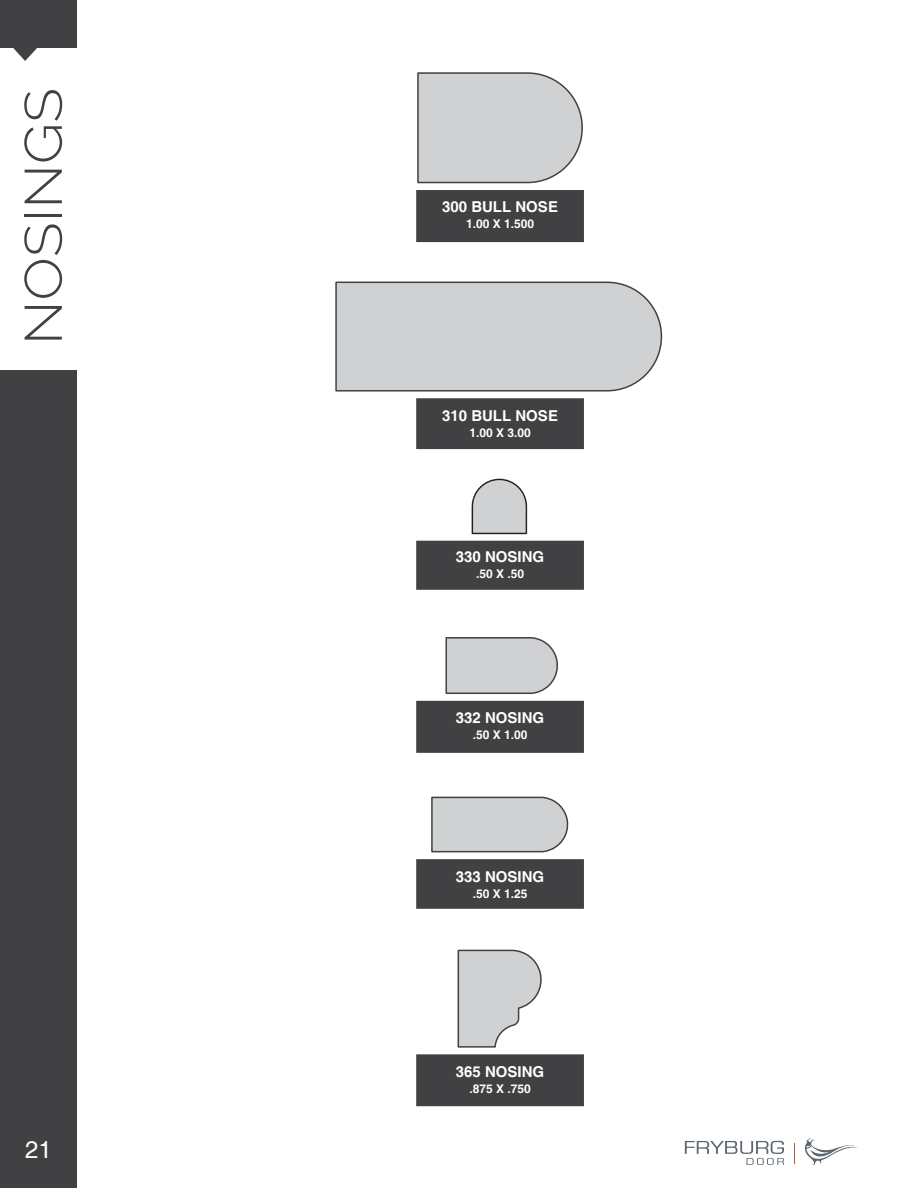
<style>
.page{position:relative;width:918px;height:1188px;background:#fff}
.page>*{position:absolute;margin:0;border:0;box-sizing:border-box;transform-origin:0 0}
.t1{font:300 52.65px "Raleway";color:#414042;scale:1.09 1}
.t2{font:24px "Helvetica";color:#fff}
.t3{font:700 15px "Helvetica";color:#fff}
.t4{font:700 12px "Helvetica";color:#fff}
</style>
<div class="page">
<div style="left:416px;top:190px;width:168px;height:52px;background:#414042"></div>
<div style="left:416px;top:398px;width:168px;height:51px;background:#414042"></div>
<div style="left:416px;top:701px;width:168px;height:52px;background:#414042"></div>
<div style="left:416px;top:859px;width:168px;height:50px;background:#414042"></div>
<div style="left:416px;top:1054px;width:168px;height:52px;background:#414042"></div>
<svg style="left:685px;top:1141px;width:99px;height:24px"></svg>
<svg style="left:794px;top:1143px;width:1px;height:20px"></svg>
<svg style="left:804px;top:1138px;width:55px;height:27px"></svg>
<div style="left:0;top:0;width:77px;height:48px;background:#414042"></div>
<div style="left:0;top:370px;width:77px;height:818px;background:#414042"></div>
<svg style="left:13px;top:48px;width:24px;height:13px"></svg>
<svg style="left:417px;top:72px;width:166px;height:112px;background:#cdcecf"></svg>
<svg style="left:335px;top:281px;width:328px;height:111px;background:#cccecf"></svg>
<svg style="left:445px;top:637px;width:113px;height:57px;background:#c7c9ca"></svg>
<svg style="left:431px;top:796px;width:138px;height:57px;background:#c8cacb"></svg>
<svg style="left:457px;top:949px;width:85px;height:99px"></svg>
<div style="left:416px;top:541px;width:168px;height:49px;background:#414042"></div>
<svg style="left:472px;top:479px;width:55px;height:55px;background:#c5c6c7"></svg>
<h1 class="t1" style="left:13px;top:345px;width:237px;rotate:-90deg">NOSINGS</h1>
<h2 class="t2" style="left:25px;top:1136px;width:28px">21</h2>
<p class="t3" style="left:442px;top:197px;width:117px">300 BULL NOSE</p>
<p class="t4" style="left:466px;top:217px;width:70px">1.00 X 1.500</p>
<p class="t3" style="left:442px;top:406px;width:117px">310 BULL NOSE</p>
<p class="t4" style="left:469px;top:425px;width:63px">1.00 X 3.00</p>
<p class="t3" style="left:456px;top:547px;width:90px">330 NOSING</p>
<p class="t4" style="left:476px;top:567px;width:50px">.50 X .50</p>
<p class="t3" style="left:456px;top:708px;width:90px">332 NOSING</p>
<p class="t4" style="left:473px;top:727px;width:56px">.50 X 1.00</p>
<p class="t3" style="left:456px;top:867px;width:90px">333 NOSING</p>
<p class="t4" style="left:473px;top:886px;width:56px">.50 X 1.25</p>
<p class="t3" style="left:456px;top:1062px;width:90px">365 NOSING</p>
<p class="t4" style="left:469px;top:1082px;width:63px">.875 X .750</p>
</div>
